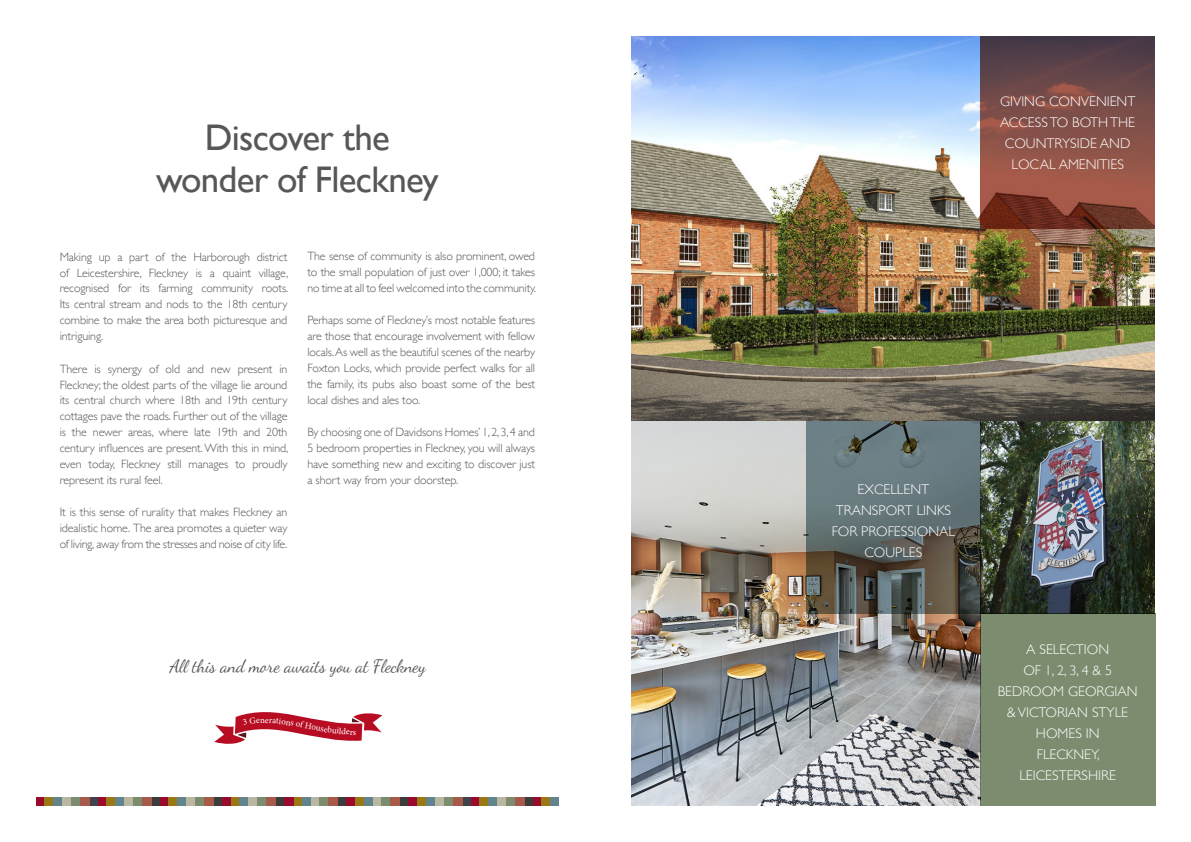
<style>
.page{position:relative;width:1191px;height:842px;background:#fff}
.page>*{position:absolute;margin:0;border:0;box-sizing:border-box;transform-origin:0 0}
.t1{font:37px/41.5px "Gill Sans";letter-spacing:-.02em;color:#575756;text-align:center}
.t2{font:18px "Dancing Script";letter-spacing:-.01em;color:#575756}
.t3{font:300 14px/21px "Gill Sans";color:#fff;text-align:center}
.t4{font:300 12px/16px "Gill Sans";letter-spacing:-.01em;color:#575756;text-align:justify}
.t5{font:9px "Minion Pro";color:#fff}
</style>
<div class="page">
<div style="left:36px;top:797px;width:9px;height:9px;background:#990a2c"></div>
<div style="left:45px;top:797px;width:9px;height:9px;background:#9a7914"></div>
<div style="left:54px;top:797px;width:9px;height:9px;background:#61848d"></div>
<div style="left:62px;top:797px;width:9px;height:9px;background:#b9b7a1"></div>
<div style="left:71px;top:797px;width:9px;height:9px;background:#7c8d6f"></div>
<div style="left:89px;top:797px;width:9px;height:9px;background:#404349"></div>
<div style="left:80px;top:797px;width:9px;height:9px;background:#a75a4a"></div>
<div style="left:98px;top:797px;width:9px;height:9px;background:#990a2c"></div>
<div style="left:107px;top:797px;width:9px;height:9px;background:#9a7914"></div>
<div style="left:116px;top:797px;width:9px;height:9px;background:#61848d"></div>
<div style="left:124px;top:797px;width:10px;height:9px;background:#b9b7a1"></div>
<div style="left:133px;top:797px;width:9px;height:9px;background:#7c8d6f"></div>
<div style="left:151px;top:797px;width:9px;height:9px;background:#3c3c3b"></div>
<div style="left:142px;top:797px;width:9px;height:9px;background:#a75a4a"></div>
<div style="left:160px;top:797px;width:9px;height:9px;background:#990a2c"></div>
<div style="left:293px;top:797px;width:9px;height:9px;background:#9a7914"></div>
<div style="left:302px;top:797px;width:9px;height:9px;background:#61848d"></div>
<div style="left:311px;top:797px;width:9px;height:9px;background:#b9b7a1"></div>
<div style="left:320px;top:797px;width:9px;height:9px;background:#7c8d6f"></div>
<div style="left:338px;top:797px;width:9px;height:9px;background:#3c3c3b"></div>
<div style="left:329px;top:797px;width:9px;height:9px;background:#a75a4a"></div>
<div style="left:347px;top:797px;width:9px;height:9px;background:#990a2c"></div>
<div style="left:355px;top:797px;width:9px;height:9px;background:#9a7914"></div>
<div style="left:364px;top:797px;width:9px;height:9px;background:#61848d"></div>
<div style="left:373px;top:797px;width:9px;height:9px;background:#b9b7a1"></div>
<div style="left:382px;top:797px;width:9px;height:9px;background:#7c8d6f"></div>
<div style="left:169px;top:797px;width:9px;height:9px;background:#9a7914"></div>
<div style="left:178px;top:797px;width:9px;height:9px;background:#61848d"></div>
<div style="left:187px;top:797px;width:9px;height:9px;background:#b9b7a1"></div>
<div style="left:195px;top:797px;width:9px;height:9px;background:#7c8d6f"></div>
<div style="left:213px;top:797px;width:9px;height:9px;background:#3c3c3b"></div>
<div style="left:204px;top:797px;width:9px;height:9px;background:#a75a4a"></div>
<div style="left:222px;top:797px;width:9px;height:9px;background:#990a2c"></div>
<div style="left:231px;top:797px;width:9px;height:9px;background:#9a7914"></div>
<div style="left:240px;top:797px;width:9px;height:9px;background:#61848d"></div>
<div style="left:249px;top:797px;width:9px;height:9px;background:#b9b7a1"></div>
<div style="left:257px;top:797px;width:9px;height:9px;background:#7c8d6f"></div>
<div style="left:275px;top:797px;width:9px;height:9px;background:#3c3c3b"></div>
<div style="left:266px;top:797px;width:9px;height:9px;background:#a75a4a"></div>
<div style="left:284px;top:797px;width:9px;height:9px;background:#990a2c"></div>
<div style="left:400px;top:797px;width:9px;height:9px;background:#3c3c3b"></div>
<div style="left:391px;top:797px;width:9px;height:9px;background:#a75a4a"></div>
<div style="left:409px;top:797px;width:9px;height:9px;background:#990a2c"></div>
<div style="left:418px;top:797px;width:9px;height:9px;background:#9a7914"></div>
<div style="left:426px;top:797px;width:9px;height:9px;background:#61848d"></div>
<div style="left:435px;top:797px;width:9px;height:9px;background:#b9b7a1"></div>
<div style="left:444px;top:797px;width:9px;height:9px;background:#7c8d6f"></div>
<div style="left:462px;top:797px;width:9px;height:9px;background:#404349"></div>
<div style="left:453px;top:797px;width:9px;height:9px;background:#a75a4a"></div>
<div style="left:471px;top:797px;width:9px;height:9px;background:#990a2c"></div>
<div style="left:480px;top:797px;width:9px;height:9px;background:#9a7914"></div>
<div style="left:488px;top:797px;width:9px;height:9px;background:#61848d"></div>
<div style="left:497px;top:797px;width:9px;height:9px;background:#b9b7a1"></div>
<div style="left:506px;top:797px;width:9px;height:9px;background:#7c8d6f"></div>
<div style="left:524px;top:797px;width:9px;height:9px;background:#3c3c3b"></div>
<div style="left:515px;top:797px;width:9px;height:9px;background:#a75a4a"></div>
<div style="left:533px;top:797px;width:9px;height:9px;background:#990a2c"></div>
<div style="left:542px;top:797px;width:9px;height:9px;background:#9a7914"></div>
<div style="left:550px;top:797px;width:9px;height:9px;background:#61848d"></div>
<img style="left:631px;top:421px;width:349px;height:385px">
<img style="left:980px;top:421px;width:175px;height:192px">
<img style="left:631px;top:36px;width:524px;height:385px">
<svg style="left:980px;top:36px;width:175px;height:192px;background:#7b4943"></svg>
<svg style="left:806px;top:421px;width:174px;height:192px;background:#5e6867"></svg>
<div style="left:980px;top:613px;width:175px;height:193px;background:#7c8d6f"></div>
<svg style="left:214px;top:712px;width:168px;height:32px"></svg>
<h1 class="t1" style="left:156px;top:117px;width:284px">Discover the wonder of Fleckney</h1>
<p class="t4" style="left:60px;top:248px;width:230px">Making up a part of the Harborough district of Leicestershire, Fleckney is a quaint village, recognised for its farming community roots.<br>Its central stream and nods to the 18th century combine to make the area both picturesque and intriguing.</p>
<p class="t4" style="left:60px;top:360px;width:230px">There is synergy of old and new present in Fleckney; the oldest parts of the village lie around its central church where 18th and 19th century cottages pave the roads. Further out of the village is the newer areas, where late 19th and 20th century influences are present. With this in mind, even today, Fleckney still manages to proudly represent its rural feel.</p>
<p class="t4" style="left:60px;top:504px;width:229px">It is this sense of rurality that makes Fleckney an idealistic home. The area promotes a quieter way of living, away from the stresses and noise of city life.</p>
<p class="t4" style="left:307px;top:248px;width:230px">The sense of community is also prominent, owed to the small population of just over 1,000; it takes no time at all to feel welcomed into the community.</p>
<p class="t4" style="left:307px;top:312px;width:229px">Perhaps some of Fleckney’s most notable features are those that encourage involvement with fellow locals. As well as the beautiful scenes of the nearby Foxton Locks, which provide perfect walks for all the family, its pubs also boast some of the best local dishes and ales too.</p>
<p class="t4" style="left:307px;top:424px;width:229px">By choosing one of Davidsons Homes’ 1, 2, 3, 4 and 5 bedroom properties in Fleckney, you will always have something new and exciting to discover just a short way from your doorstep.</p>
<h2 class="t2" style="left:170px;top:652px;width:257px">All this and more awaits you at Fleckney</h2>
<p class="t5" style="left:297px;top:718px;width:27px;rotate:11deg">of Hou</p>
<p class="t5" style="left:353px;top:726px;width:5px">s</p>
<p class="t3" style="left:1000px;top:90px;width:137px">GIVING CONVENIENT<br>ACCESS TO BOTH THE<br>COUNTRYSIDE AND<br>LOCAL AMENITIES</p>
<p class="t3" style="left:831px;top:479px;width:125px">EXCELLENT<br>TRANSPORT LINKS<br>FOR PROFESSIONAL<br>COUPLES</p>
<p class="t3" style="left:997px;top:638px;width:141px">A SELECTION<br>OF 1, 2, 3, 4 &amp; 5<br>BEDROOM GEORGIAN &amp; VICTORIAN STYLE<br>HOMES IN<br>FLECKNEY,<br>LEICESTERSHIRE</p>
</div>
